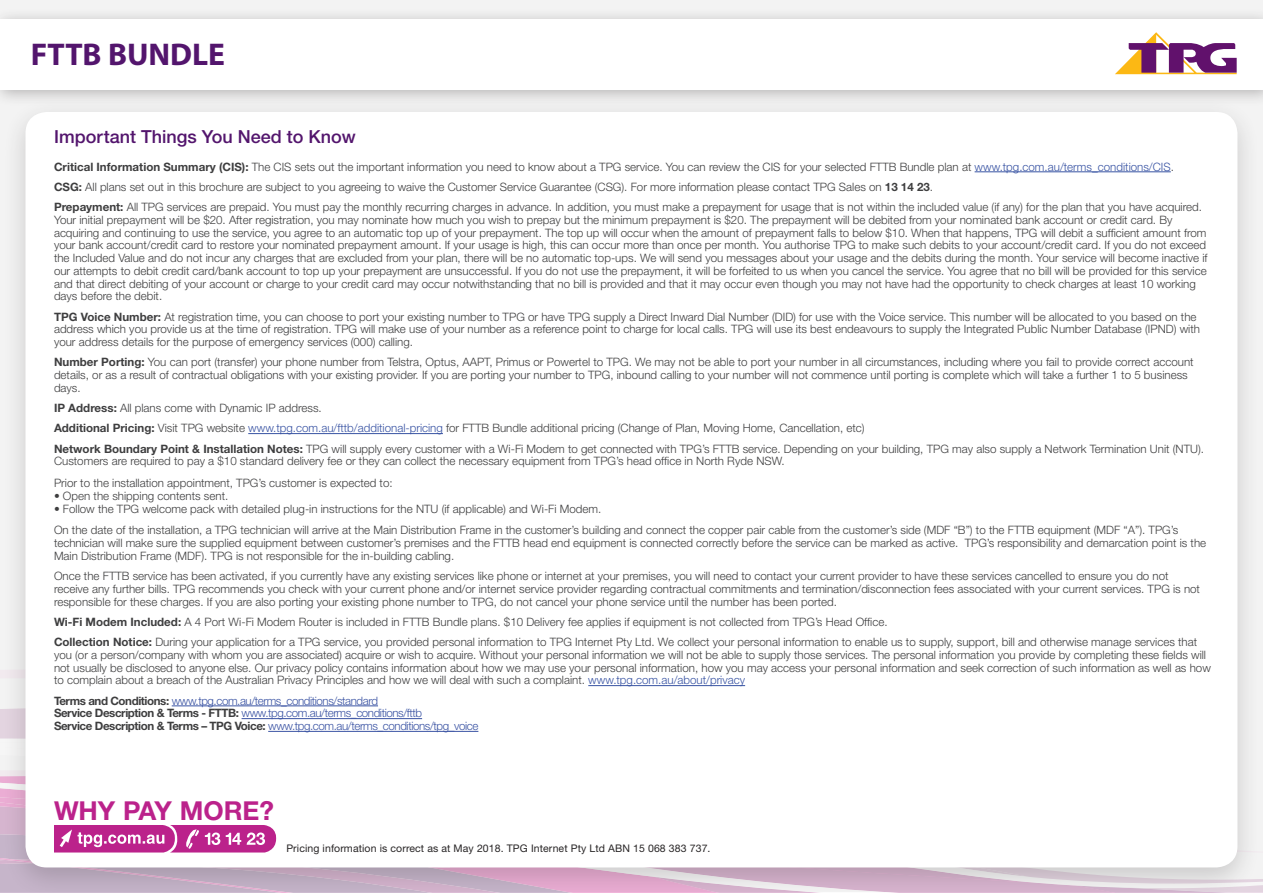
<style>
.page{position:relative;width:1263px;height:893px;background:#fff}
.page>*{position:absolute;margin:0;border:0;box-sizing:border-box;transform-origin:0 0}
.t1{font:700 31.5px "Myriad Pro";color:#53156d}
.t2{font:700 26.1px "Helvetica Neue";color:#bb228b}
.t3{font:500 18px "Helvetica Neue LT";color:#53156d}
.t4{font:300 11.55px/12.8px "Helvetica Neue";color:#3e3e3f}
.t5{font:300 11.55px/12.8px "Helvetica Neue";letter-spacing:-.035em;color:#3a53a3}
.t6{font:10.5px "Helvetica Neue";letter-spacing:.01em;color:#282526}
.s1{font-weight:700}
.s2{color:#3853a3}
.s3{font-family:"Helvetica Neue LT";font-weight:700;color:#3e3e3f}
</style>
<div class="page">
<div style="left:0;top:95px;width:1260px;height:798px;background:#ededed"></div>
<div style="left:26px;top:112px;width:1211px;height:755px;background:#fff;border-radius:21px"></div>
<div style="left:0;top:7px;width:1263px;height:99px;background:#231f20;opacity:.3"></div>
<div style="left:0;top:19px;width:1263px;height:70px;background:#fff"></div>
<hr style="left:974px;top:172px;width:197px;height:1px;background:#3853a3">
<hr style="left:248px;top:433px;width:195px;height:1px;background:#3853a3">
<hr style="left:588px;top:685px;width:157px;height:1px;background:#3853a3">
<hr style="left:172px;top:706px;width:206px;height:1px;background:#3a53a3">
<hr style="left:242px;top:718px;width:180px;height:1px;background:#3a53a3">
<hr style="left:268px;top:731px;width:210px;height:1px;background:#3a53a3">
<svg style="left:0;top:743px;width:1263px;height:150px"></svg>
<svg style="left:1115px;top:32px;width:122px;height:42px"></svg>
<p class="t1" style="left:31px;top:33px;width:196px">FTTB BUNDLE</p>
<p class="t3" style="left:54px;top:126px;width:303px">Important Things You Need to Know</p>
<p class="t4" style="left:54px;top:160px;width:1121px"><span class="s1">Critical Information Summary (CIS):</span> The CIS sets out the important information you need to know about a TPG service. You can review the CIS for your selected FTTB Bundle plan at <span class="s2">www.tpg.com.au/terms_conditions/CIS</span>.</p>
<p class="t4" style="left:54px;top:180px;width:880px"><span class="s1">CSG:</span> All plans set out in this brochure are subject to you agreeing to waive the Customer Service Guarantee (CSG). For more information please contact TPG Sales on <span class="s1">13 14 23</span>.</p>
<p class="t4" style="left:54px;top:200px;width:1155px"><span class="s1">Prepayment:</span> All TPG services are prepaid. You must pay the monthly recurring charges in advance. In addition, you must make a prepayment for usage that is not within the included value (if any) for the plan that you have acquired.<br>Your initial prepayment will be $20. After registration, you may nominate how much you wish to prepay but the minimum prepayment is $20. The prepayment will be debited from your nominated bank account or credit card. By acquiring and continuing to use the service, you agree to an automatic top up of your prepayment. The top up will occur when the amount of prepayment falls to below $10. When that happens, TPG will debit a sufficient amount from your bank account/credit card to restore your nominated prepayment amount. If your usage is high, this can occur more than once per month. You authorise TPG to make such debits to your account/credit card. If you do not exceed the Included Value and do not incur any charges that are excluded from your plan, there will be no automatic top-ups. We will send you messages about your usage and the debits during the month. Your service will become inactive if our attempts to debit credit card/bank account to top up your prepayment are unsuccessful. If you do not use the prepayment, it will be forfeited to us when you cancel the service. You agree that no bill will be provided for this service and that direct debiting of your account or charge to your credit card may occur notwithstanding that no bill is provided and that it may occur even though you may not have had the opportunity to check charges at least 10 working days before the debit.</p>
<p class="t4" style="left:54px;top:310px;width:1147px"><span class="s1">TPG Voice Number:</span> At registration time, you can choose to port your existing number to TPG or have TPG supply a Direct Inward Dial Number (DID) for use with the Voice service. This number will be allocated to you based on the address which you provide us at the time of registration. TPG will make use of your number as a reference point to charge for local calls. TPG will use its best endeavours to supply the Integrated Public Number Database (IPND) with your address details for the purpose of emergency services (000) calling.</p>
<p class="t4" style="left:54px;top:356px;width:1141px"><span class="s1">Number Porting:</span> You can port (transfer) your phone number from Telstra, Optus, AAPT, Primus or Powertel to TPG. We may not be able to port your number in all circumstances, including where you fail to provide correct account details, or as a result of contractual obligations with your existing provider. If you are porting your number to TPG, inbound calling to your number will not commence until porting is complete which will take a further 1 to 5 business days.</p>
<p class="t4" style="left:54px;top:401px;width:269px"><span class="s1">IP Address:</span> All plans come with Dynamic IP address.</p>
<p class="t4" style="left:54px;top:422px;width:812px"><span class="s1">Additional Pricing:</span> Visit TPG website <span class="s2">www.tpg.com.au/fttb/additional-pricing</span> for FTTB Bundle additional pricing (Change of Plan, Moving Home, Cancellation, etc)</p>
<p class="t4" style="left:54px;top:442px;width:1151px"><span class="s1">Network Boundary Point &amp; Installation Notes:</span> TPG will supply every customer with a Wi-Fi Modem to get connected with TPG’s FTTB service. Depending on your building, TPG may also supply a Network Termination Unit (NTU).<br>Customers are required to pay a $10 standard delivery fee or they can collect the necessary equipment from TPG’s head office in North Ryde NSW.</p>
<p class="t4" style="left:54px;top:476px;width:340px">Prior to the installation appointment, TPG’s customer is expected to:</p>
<p class="t4" style="left:54px;top:489px;width:176px">• Open the shipping contents sent.</p>
<p class="t4" style="left:54px;top:502px;width:549px">• Follow the TPG welcome pack with detailed plug-in instructions for the NTU (if applicable) and Wi-Fi Modem.</p>
<p class="t4" style="left:54px;top:524px;width:1154px">On the date of the installation, a TPG technician will arrive at the Main Distribution Frame in the customer’s building and connect the copper pair cable from the customer’s side (MDF “B”) to the FTTB equipment (MDF “A”). TPG’s technician will make sure the supplied equipment between customer’s premises and the FTTB head end equipment is connected correctly before the service can be marked as active. TPG’s responsibility and demarcation point is the<br>Main Distribution Frame (MDF). TPG is not responsible for the in-building cabling.</p>
<p class="t4" style="left:54px;top:569px;width:1147px">Once the FTTB service has been activated, if you currently have any existing services like phone or internet at your premises, you will need to contact your current provider to have these services cancelled to ensure you do not receive any further bills. TPG recommends you check with your current phone and/or internet service provider regarding contractual commitments and termination/disconnection fees associated with your current services. TPG is not responsible for these charges. If you are also porting your existing phone number to TPG, do not cancel your phone service until the number has been ported.</p>
<p class="t4" style="left:54px;top:615px;width:835px"><span class="s1">Wi-Fi Modem Included:</span> A 4 Port Wi-Fi Modem Router is included in FTTB Bundle plans. $10 Delivery fee applies if equipment is not collected from TPG’s Head Office.</p>
<p class="t4" style="left:54px;top:635px;width:1158px"><span class="s1">Collection Notice:</span> During your application for a TPG service, you provided personal information to TPG Internet Pty Ltd. We collect your personal information to enable us to supply, support, bill and otherwise manage services that you (or a person/company with whom you are associated) acquire or wish to acquire. Without your personal information we will not be able to supply those services. The personal information you provide by completing these fields will not usually be disclosed to anyone else. Our privacy policy contains information about how we may use your personal information, how you may access your personal information and seek correction of such information as well as how to complain about a breach of the Australian Privacy Principles and how we will deal with such a complaint. <span class="s2">www.tpg.com.au/about/privacy</span></p>
<p class="t5" style="left:54px;top:694px;width:426px"><span class="s3">Terms and Conditions:</span> www.tpg.com.au/terms_conditions/standard<br><span class="s3">Service Description &amp; Terms - FTTB:</span> www.tpg.com.au/terms_conditions/fttb<br><span class="s3">Service Description &amp; Terms – TPG Voice:</span> www.tpg.com.au/terms_conditions/tpg_voice</p>
<p class="t2" style="left:54px;top:794px;width:222px">WHY PAY MORE?</p>
<p class="t6" style="left:286px;top:842px;width:426px">Pricing information is correct as at May 2018. TPG Internet Pty Ltd ABN 15 068 383 737.</p>
</div>
